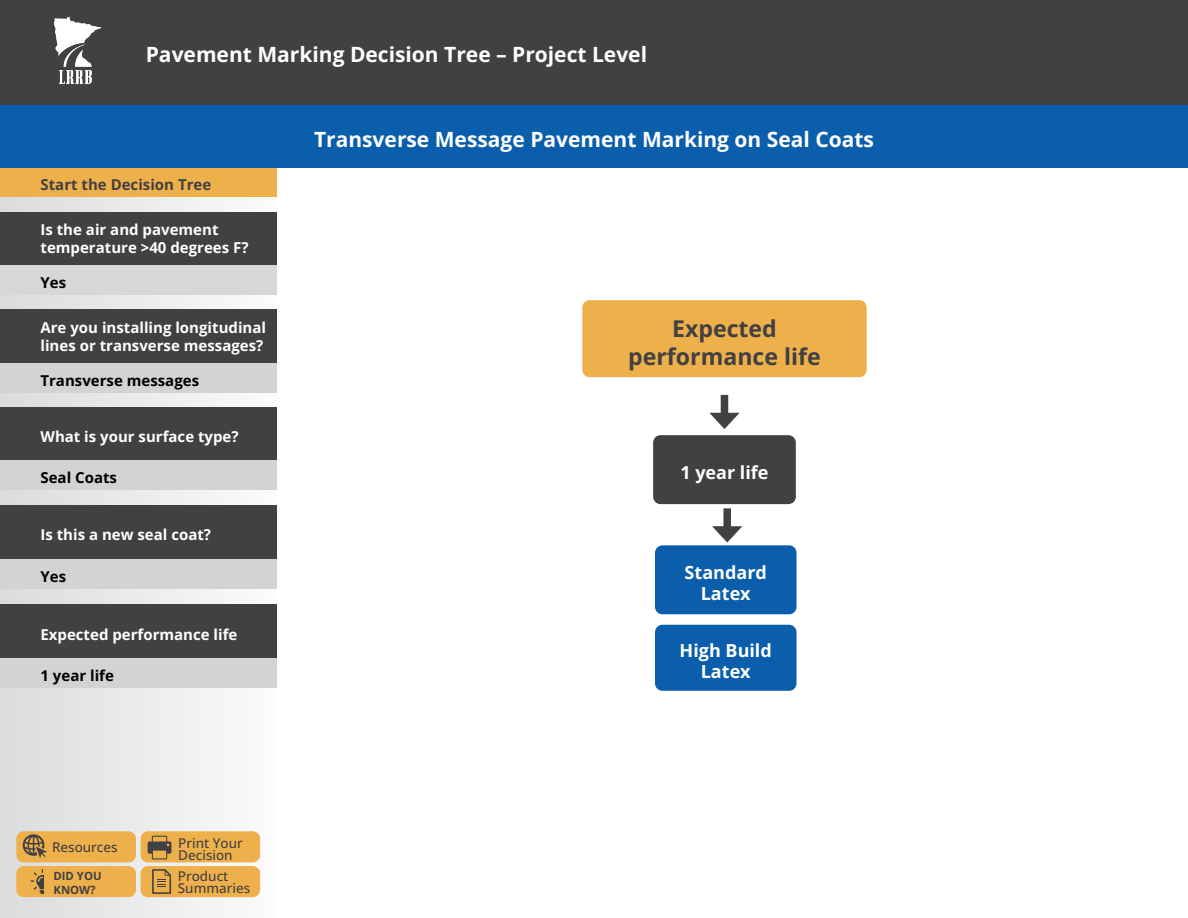
<style>
.page{position:relative;width:1188px;height:918px;background:#fff}
.page>*{position:absolute;margin:0;border:0;box-sizing:border-box;transform-origin:0 0}
.t1{font:700 23.1px/27.8px "Open Sans";color:#414042;text-align:center}
.t2{font:700 21px "Open Sans";color:#fff}
.t3{font:700 18px/21.6px "Open Sans";color:#fff;text-align:center}
.t4{font:700 15px/18px "Open Sans";color:#fff}
.t5{font:700 15px "Open Sans";color:#000}
.t6{font:700 15px "Open Sans";color:#414042}
.t7{font:500 13.5px/12px "Open Sans";color:#414042}
.t8{font:700 11.4px/13.6px "Open Sans";color:#414042}
</style>
<div class="page">
<div style="left:0;top:105px;width:276px;height:813px;background:linear-gradient(to right,#d8d9da,#f8f8f8)"></div>
<div style="left:0;top:0;width:1188px;height:105px;background:#414042"></div>
<img style="left:55px;top:18px;width:45px;height:66px">
<div style="left:0;top:168px;width:276px;height:29px;background:#eeb04b"></div>
<div style="left:0;top:212px;width:276px;height:53px;background:#414042"></div>
<div style="left:0;top:310px;width:276px;height:53px;background:#414042"></div>
<div style="left:0;top:407px;width:276px;height:53px;background:#414042"></div>
<div style="left:0;top:506px;width:276px;height:53px;background:#414042"></div>
<div style="left:0;top:265px;width:276px;height:30px;background:#d5d7d8"></div>
<div style="left:0;top:363px;width:276px;height:29px;background:#d1d3d4"></div>
<div style="left:0;top:460px;width:276px;height:30px;background:#d1d3d4"></div>
<div style="left:0;top:559px;width:276px;height:29px;background:#d1d3d4"></div>
<div style="left:0;top:605px;width:276px;height:53px;background:#414042"></div>
<div style="left:0;top:658px;width:276px;height:30px;background:#d1d3d4"></div>
<div style="left:0;top:105px;width:1188px;height:63px;background:#0a5eab"></div>
<div style="left:16px;top:866px;width:120px;height:31px;background:#eeb04b;border-radius:7px"></div>
<div style="left:16px;top:831px;width:120px;height:31px;background:#eeb04b;border-radius:7px"></div>
<div style="left:141px;top:866px;width:119px;height:31px;background:#eeb04b;border-radius:7px"></div>
<div style="left:141px;top:831px;width:119px;height:31px;background:#eeb04b;border-radius:7px"></div>
<svg style="left:148px;top:836px;width:23px;height:23px"></svg>
<svg style="left:30px;top:869px;width:14px;height:25px"></svg>
<svg style="left:23px;top:834px;width:24px;height:24px"></svg>
<svg style="left:152px;top:869px;width:19px;height:25px"></svg>
<div style="left:582px;top:300px;width:285px;height:77px;background:#eeb04b;border-radius:7px"></div>
<div style="left:653px;top:435px;width:143px;height:69px;background:#414042;border-radius:7px"></div>
<div style="left:721px;top:395px;width:7px;height:24px;background:#414042"></div>
<svg style="left:709px;top:413px;width:31px;height:16px"></svg>
<div style="left:723px;top:508px;width:8px;height:25px;background:#414042"></div>
<svg style="left:712px;top:526px;width:30px;height:17px"></svg>
<div style="left:655px;top:545px;width:142px;height:69px;background:#0a5eab;border-radius:7px"></div>
<div style="left:655px;top:625px;width:142px;height:66px;background:#0a5eab;border-radius:7px"></div>
<h2 class="t2" style="left:146px;top:40px;width:503px">Pavement Marking Decision Tree – Project Level</h2>
<p class="t6" style="left:40px;top:175px;width:172px">Start the Decision Tree</p>
<p class="t4" style="left:40px;top:220px;width:210px">Is the air and pavement temperature &gt;40 degrees F?</p>
<p class="t5" style="left:40px;top:272px;width:27px">Yes</p>
<p class="t4" style="left:40px;top:318px;width:227px">Are you installing longitudinal lines or transverse messages?</p>
<p class="t5" style="left:40px;top:370px;width:160px">Transverse messages</p>
<p class="t4" style="left:40px;top:427px;width:200px">What is your surface type?</p>
<p class="t5" style="left:40px;top:467px;width:78px">Seal Coats</p>
<p class="t4" style="left:40px;top:525px;width:172px">Is this a new seal coat?</p>
<p class="t5" style="left:40px;top:566px;width:27px">Yes</p>
<p class="t4" style="left:40px;top:625px;width:198px">Expected performance life</p>
<p class="t5" style="left:40px;top:665px;width:75px">1 year life</p>
<h2 class="t2" style="left:314px;top:125px;width:561px">Transverse Message Pavement Marking on Seal Coats</h2>
<p class="t1" style="left:628px;top:314px;width:194px">Expected performance life</p>
<p class="t3" style="left:680px;top:461px;width:90px">1 year life</p>
<p class="t3" style="left:685px;top:561px;width:84px">Standard<br>Latex</p>
<p class="t3" style="left:680px;top:639px;width:94px">High Build<br>Latex</p>
<p class="t7" style="left:52px;top:841px;width:67px">Resources</p>
<p class="t7" style="left:178px;top:837px;width:66px">Print Your<br>Decision</p>
<p class="t7" style="left:178px;top:870px;width:74px">Product<br>Summaries</p>
<p class="t8" style="left:53px;top:869px;width:50px">DID YOU<br>KNOW?</p>
</div>
